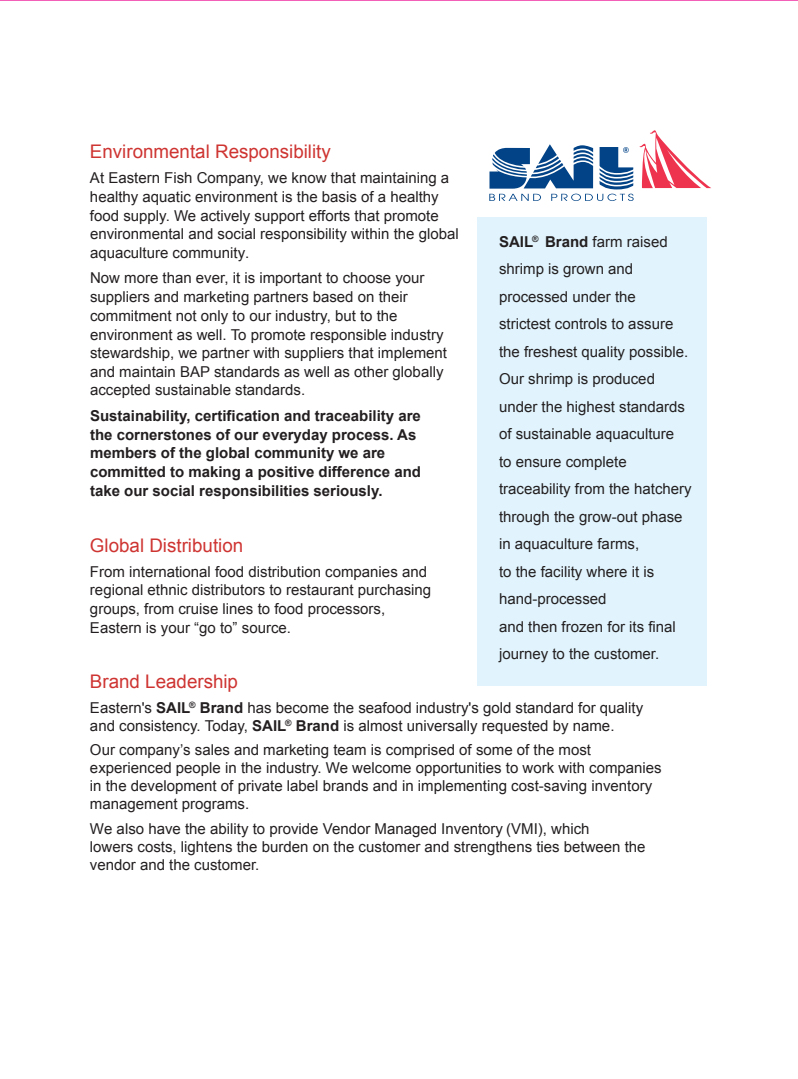
<style>
.page{position:relative;width:798px;height:1079px;background:#fff}
.page>*{position:absolute;margin:0;border:0;box-sizing:border-box;transform-origin:0 0}
.t1{font:18.75px "Arial";color:#ce3431}
.t2{font:15px/27.5px "Arial";color:#231f20}
.t3{font:700 15px/18.8px "Arial";color:#231f20}
.s1{font-weight:700}
</style>
<div class="page">
<svg style="left:639px;top:130px;width:72px;height:58px"></svg>
<svg style="left:489px;top:144px;width:144px;height:57px"></svg>
<div style="left:477px;top:217px;width:230px;height:468px;background:#e1f4fd"></div>
<p class="t1" style="left:90px;top:139px;width:242px">Environmental Responsibility</p>
<p class="t2" style="left:90px;top:169px;width:370px;line-height:18.8px">At Eastern Fish Company, we know that maintaining a healthy aquatic environment is the basis of a healthy food supply. We actively support efforts that promote environmental and social responsibility within the global aquaculture community.</p>
<p class="t2" style="left:90px;top:269px;width:358px;line-height:18.6px">Now more than ever, it is important to choose your suppliers and marketing partners based on their commitment not only to our industry, but to the environment as well. To promote responsible industry stewardship, we partner with suppliers that implement and maintain BAP standards as well as other globally accepted sustainable standards.</p>
<p class="t3" style="left:90px;top:406px;width:332px">Sustainability, certification and traceability are the cornerstones of our everyday process. As members of the global community we are committed to making a positive difference and take our social responsibilities seriously.</p>
<p class="t2" style="left:499px;top:227px;width:194px"><span class="s1">SAIL</span><sup>®</sup> <span class="s1">Brand</span> farm raised shrimp is grown and processed under the<br>strictest controls to assure the freshest quality possible.<br>Our shrimp is produced under the highest standards of sustainable aquaculture<br>to ensure complete traceability from the hatchery through the grow-out phase in aquaculture farms,<br>to the facility where it is hand-processed<br>and then frozen for its final journey to the customer.</p>
<p class="t1" style="left:90px;top:532px;width:155px">Global Distribution</p>
<p class="t2" style="left:90px;top:562px;width:342px;line-height:18.8px">From international food distribution companies and regional ethnic distributors to restaurant purchasing groups, from cruise lines to food processors, Eastern is your “go to” source.</p>
<p class="t1" style="left:90px;top:669px;width:149px">Brand Leadership</p>
<p class="t2" style="left:90px;top:699px;width:554px;line-height:18px">Eastern's <span class="s1">SAIL</span><sup>®</sup> <span class="s1">Brand</span> has become the seafood industry's gold standard for quality and consistency. Today, <span class="s1">SAIL</span><sup>®</sup> <span class="s1">Brand</span> is almost universally requested by name.</p>
<p class="t2" style="left:90px;top:740px;width:573px;line-height:18px">Our company’s sales and marketing team is comprised of some of the most experienced people in the industry. We welcome opportunities to work with companies in the development of private label brands and in implementing cost-saving inventory management programs.</p>
<p class="t2" style="left:90px;top:819px;width:557px;line-height:18px">We also have the ability to provide Vendor Managed Inventory (VMI), which<br>lowers costs, lightens the burden on the customer and strengthens ties between the vendor and the customer.</p>
</div>
